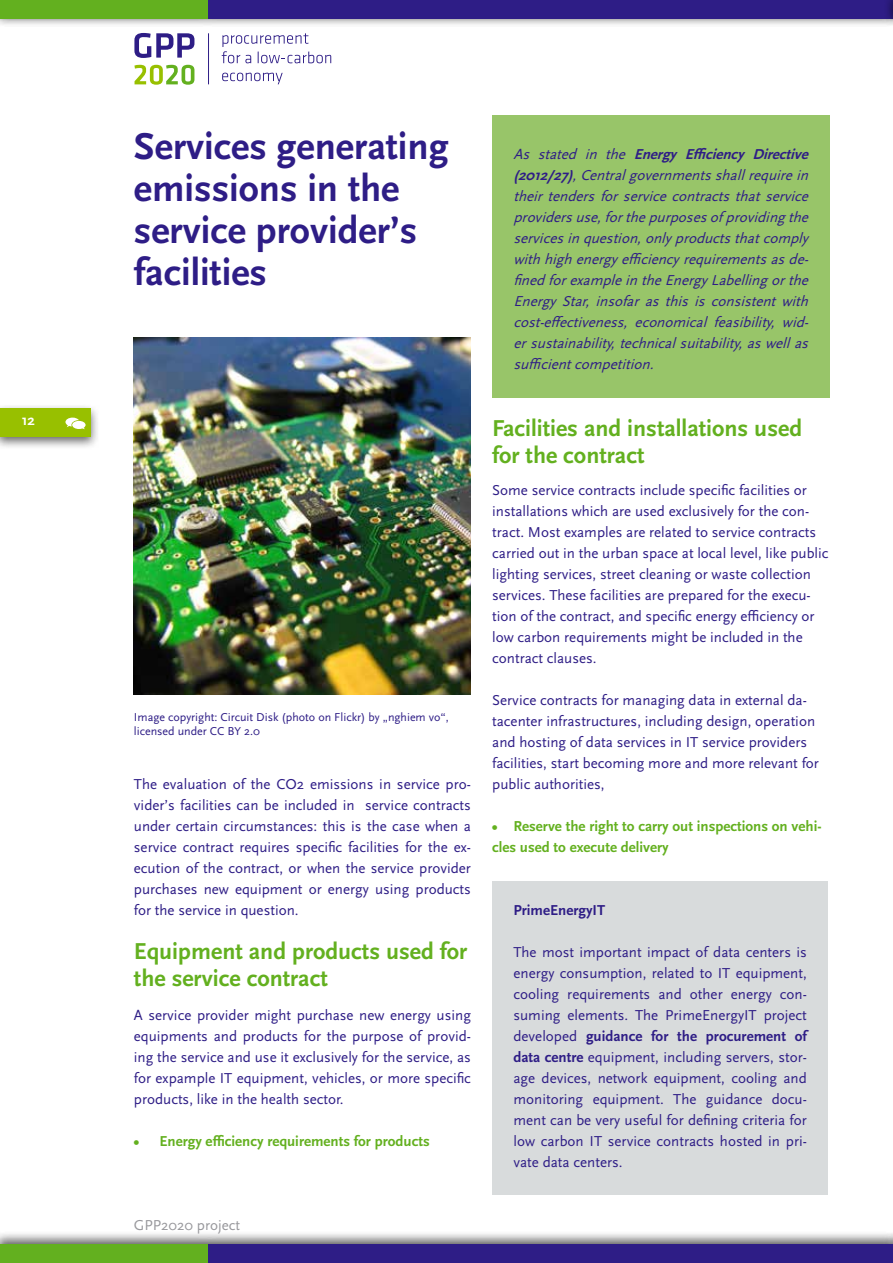
<style>
.page{position:relative;width:893px;height:1263px;background:#fff}
.page>*{position:absolute;margin:0;border:0;box-sizing:border-box;transform-origin:0 0}
.t1{font:700 39px/42px "Scala Sans Pro";color:#2e1d86}
.t2{font:700 24px/27px "Scala Sans Pro";color:#63b01f}
.t3{font:15px/21px "Scala Sans Pro";color:#2e1d86;text-align:justify}
.t4{font:italic 15px/21px "Scala Sans Pro";color:#2e1d86}
.t5{font:700 15px/21px "Scala Sans Pro";color:#63b01f}
.t6{font:15px "Scala Sans Pro";color:#98989c}
.t7{font:700 15px "Scala Sans Pro";color:#2e1d86}
.t8{font:700 15px "Scala Sans Pro";color:#fff}
.t9{font:12px/14.4px "Scala Sans Pro";color:#2e1d86}
.s1{font-weight:700}
</style>
<div class="page">
<div style="left:0;top:0;width:893px;height:28px;background:#000;opacity:.6"></div>
<div style="left:208px;top:0;width:685px;height:19px;background:#2e1d86"></div>
<div style="left:0;top:0;width:208px;height:19px;background:#63b01f"></div>
<div style="left:0;top:1231px;width:893px;height:32px;background:#000;opacity:.6"></div>
<div style="left:208px;top:1244px;width:685px;height:19px;background:#2e1d86"></div>
<div style="left:0;top:1244px;width:208px;height:19px;background:#63b01f"></div>
<svg style="left:134px;top:33px;width:60px;height:25px"></svg>
<svg style="left:134px;top:65px;width:60px;height:20px"></svg>
<hr style="left:208px;top:33px;width:1px;height:51px;background:#2e1d86">
<svg style="left:222px;top:33px;width:109px;height:30px"></svg>
<svg style="left:222px;top:73px;width:61px;height:11px"></svg>
<div style="left:884px;top:0;width:9px;height:28px;background:#000;opacity:.6"></div>
<svg style="left:892px;top:0;width:1px;height:19px"></svg>
<div style="left:0;top:403px;width:100px;height:47px;background:#000;opacity:.6"></div>
<div style="left:0;top:408px;width:91px;height:28px;background:#98c000"></div>
<svg style="left:65px;top:418px;width:21px;height:11px"></svg>
<img style="left:134px;top:338px;width:337px;height:356px">
<div style="left:492px;top:115px;width:337px;height:283px;background:#98c569"></div>
<div style="left:492px;top:881px;width:336px;height:314px;background:#d8dbdc"></div>
<p class="t8" style="left:22px;top:411px;width:15px">12</p>
<h1 class="t1" style="left:134px;top:125px;width:316px">Services generating emissions in the service provider’s facilities</h1>
<p class="t9" style="left:134px;top:710px;width:316px">Image copyright: Circuit Disk (photo on Flickr) by „nghiem vo“, licensed under CC BY 2.0</p>
<p class="t3" style="left:134px;top:774px;width:339px">The evaluation of the CO2 emissions in service pro&shy;vider’s facilities can be included in service contracts under certain circumstances: this is the case when a service contract requires specific facilities for the ex&shy;ecution of the contract, or when the service provider purchases new equipment or energy using products for the service in question.</p>
<h2 class="t2" style="left:134px;top:938px;width:335px">Equipment and products used for the service contract</h2>
<p class="t3" style="left:134px;top:1005px;width:338px">A service provider might purchase new energy using equipments and products for the purpose of provid&shy;ing the service and use it exclusively for the service, as for expample IT equipment, vehicles, or more specific products, like in the health sector.</p>
<p class="t5" style="left:134px;top:1131px;width:297px">• Energy efficiency requirements for products</p>
<p class="t6" style="left:134px;top:1216px;width:108px">GPP2020 project</p>
<p class="t4" style="left:513px;top:144px;width:301px">As stated in the <span class="s1">Energy Efficiency Directive (2012/27)</span>,Centralgovernmentsshallrequirein their tenders for service contracts that service providersuse,forthepurposesof providingthe servicesinquestion,only productsthatcomply withhighenergy efficiency requirementsasde&shy;finedforexampleintheEnergy Labellingorthe Energy Star, insofar as this is consistent with cost-effectiveness, economical feasibility, wid&shy;ersustainability,technicalsuitability,aswellas sufficientcompetition.</p>
<h2 class="t2" style="left:492px;top:415px;width:311px">Facilities and installations used for the contract</h2>
<p class="t3" style="left:492px;top:480px;width:338px;text-align:left">Some service contracts include specific facilities or installations which are used exclusively for the con&shy;tract. Most examples are related to service contracts carried out in the urban space at local level, like public lighting services, street cleaning or waste collection services. These facilities are prepared for the execu&shy;tion of the contract, and specific energy efficiency or low carbon requirements might be included in the contract clauses.</p>
<p class="t3" style="left:492px;top:690px;width:328px;text-align:left">Service contracts for managing data in external da&shy;tacenter infrastructures, including design, operation and hosting of data services in IT service providers facilities, start becoming more and more relevant for public authorities,</p>
<p class="t5" style="left:492px;top:816px;width:331px">• Reserve the right to carry out inspections on vehi&shy;cles used to execute delivery</p>
<p class="t7" style="left:513px;top:901px;width:93px">PrimeEnergyIT</p>
<p class="t3" style="left:513px;top:942px;width:295px">The most important impact of data centers is energy consumption, related to IT equipment, cooling requirements and other energy con&shy;suming elements. The PrimeEnergyIT project developed <span class="s1">guidance for the procurement of data centre</span> equipment, including servers, stor&shy;age devices, network equipment, cooling and monitoring equipment. The guidance docu&shy;ment can be very useful for defining criteria for low carbon IT service contracts hosted in pri&shy;vate data centers.</p>
</div>
